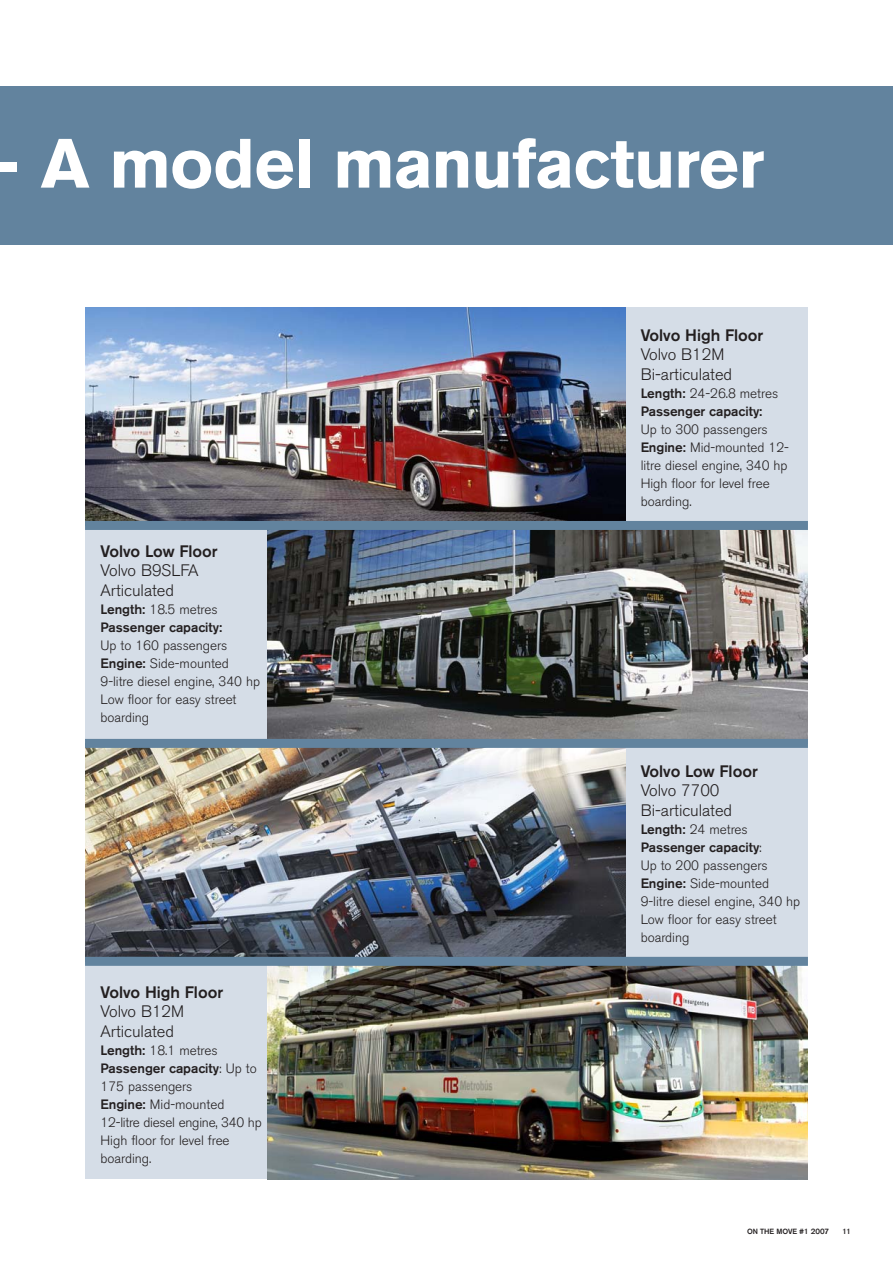
<style>
.page{position:relative;width:893px;height:1263px;background:#fff}
.page>*{position:absolute;margin:0;border:0;box-sizing:border-box;transform-origin:0 0}
.t1{font:700 69px "Volvo Sans Pro";color:#fff}
.t2{font:300 16.5px/19.5px "Volvo Sans Pro";color:#231f20}
.t3{font:500 16.5px "Volvo Sans Pro";color:#231f20}
.t4{font:300 13.5px/18px "Volvo Sans Pro";color:#231f20}
.t5{font:500 13.5px/18px "Volvo Sans Pro";color:#231f20}
.t6{font:500 7.5px "Volvo Sans Pro";color:#231f20}
.s1{font-weight:300}
.s2{font-weight:500}
</style>
<div class="page">
<div style="left:85px;top:307px;width:723px;height:872px;background:#d5dde7"></div>
<div style="left:0;top:86px;width:892px;height:159px;background:#62839e"></div>
<img style="left:85px;top:307px;width:540px;height:214px">
<img style="left:268px;top:530px;width:540px;height:209px">
<img style="left:85px;top:748px;width:540px;height:209px">
<img style="left:268px;top:966px;width:540px;height:213px">
<div style="left:85px;top:521px;width:723px;height:9px;background:#62839e"></div>
<div style="left:85px;top:739px;width:723px;height:9px;background:#62839e"></div>
<div style="left:85px;top:957px;width:723px;height:9px;background:#62839e"></div>
<h1 class="t1" style="left:-14px;top:138px;width:780px">– A model manufacturer</h1>
<p class="t3" style="left:101px;top:545px;width:118px">Volvo Low Floor</p>
<p class="t2" style="left:101px;top:562px;width:100px">Volvo B9SLFA<br>Articulated</p>
<p class="t5" style="left:101px;top:601px;width:123px">Length: <span class="s1">18.5 metres<br></span>Passenger capacity:</p>
<p class="t4" style="left:101px;top:637px;width:161px">Up to 160 passengers<br><span class="s2">Engine:</span> Side-mounted<br>9-litre diesel engine, 340 hp<br>Low floor for easy street boarding</p>
<p class="t3" style="left:101px;top:986px;width:124px">Volvo High Floor</p>
<p class="t2" style="left:101px;top:1004px;width:85px">Volvo B12M<br>Articulated</p>
<p class="t4" style="left:101px;top:1043px;width:163px"><span class="s2">Length:</span> 18.1 metres<br><span class="s2">Passenger capacity</span>: Up to<br>175 passengers<br><span class="s2">Engine:</span> Mid-mounted<br>12-litre diesel engine, 340 hp<br>High floor for level free boarding.</p>
<p class="t3" style="left:641px;top:329px;width:124px">Volvo High Floor</p>
<p class="t2" style="left:641px;top:347px;width:93px">Volvo B12M<br>Bi-articulated</p>
<p class="t5" style="left:641px;top:386px;width:139px">Length: <span class="s1">24-26.8 metres<br></span>Passenger capacity:</p>
<p class="t4" style="left:641px;top:422px;width:150px">Up to 300 passengers<br><span class="s2">Engine:</span> Mid-mounted 12- litre diesel engine, 340 hp<br>High floor for level free boarding.</p>
<p class="t3" style="left:641px;top:765px;width:118px">Volvo Low Floor</p>
<p class="t2" style="left:641px;top:782px;width:93px">Volvo 7700<br>Bi-articulated</p>
<p class="t4" style="left:641px;top:821px;width:161px"><span class="s2">Length:</span> 24 metres<br><span class="s2">Passenger capacity</span>:<br>Up to 200 passengers<br><span class="s2">Engine:</span> Side-mounted<br>9-litre diesel engine, 340 hp<br>Low floor for easy street boarding</p>
<p class="t6" style="left:747px;top:1228px;width:84px">ON THE MOVE #1 2007</p>
<p class="t6" style="left:842px;top:1228px;width:10px">11</p>
</div>
